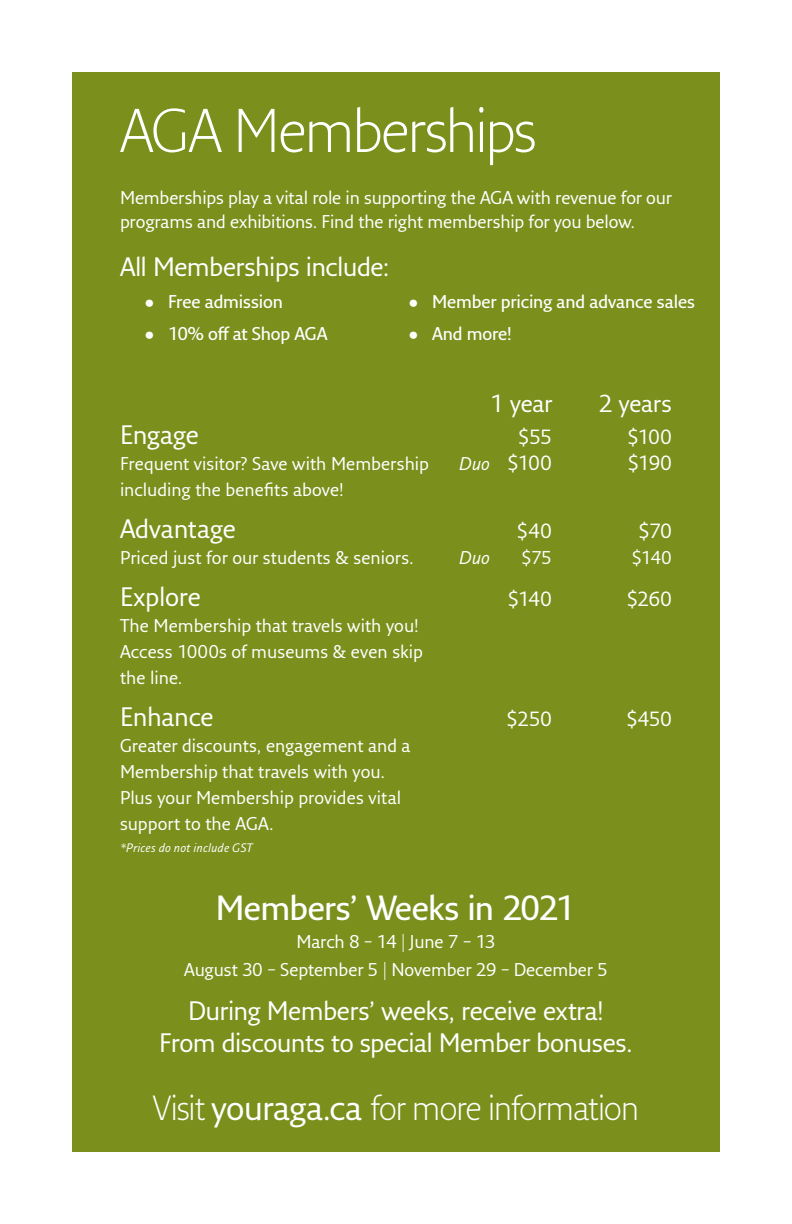
<style>
.page{position:relative;width:792px;height:1224px;background:#fff}
.page>*{position:absolute;margin:0;border:0;box-sizing:border-box;transform-origin:0 0}
.Credit{font:300 60px "Fresco Sans Pro";letter-spacing:-.035em;color:#fff}
.Credit-2{font:300 34px "Fresco Sans Pro";letter-spacing:-.025em;color:#fff}
.Credit-3{font:600 34px "Fresco Sans Pro";letter-spacing:-.02em;color:#fff}
.Credit-4{font:26px/32px "Fresco Sans Pro";letter-spacing:-.02em;color:#fff;text-align:center}
.t1{font:24px "Fresco Sans Pro";letter-spacing:-.015em;color:#fff}
.t2{font:20px "Fresco Sans Pro";letter-spacing:-.025em;color:#fff}
.Credit-5{font:18px/26px "Fresco Sans Pro";letter-spacing:-.005em;color:#fff}
.t3{font:600 18px "Fresco Sans Pro";letter-spacing:-.01em;color:#fff}
.t4{font:italic 18px "Fresco Sans Pro";color:#fff}
.t5{font:italic 12px "Fresco Sans Pro";letter-spacing:.015em;color:#fff}
.s1{font-style:italic;font-size:18px}
.s2{font-weight:400}
</style>
<div class="page">
<div style="left:72px;top:72px;width:648px;height:1080px;background:#7a8f1c"></div>
<p class="Credit" style="left:120px;top:93px;width:418px">AGA Memberships</p>
<p class="Credit-5" style="left:120px;top:185px;width:553px;line-height:24px">Memberships play a vital role in supporting the AGA with revenue for our programs and exhibitions. Find the right membership for you below.</p>
<p class="Credit-4" style="left:120px;top:250px;width:271px">All Memberships include:</p>
<p class="t3" style="left:144px;top:290px;width:141px">• Free admission</p>
<p class="t3" style="left:144px;top:322px;width:185px">• 10% off at Shop AGA</p>
<p class="t3" style="left:408px;top:290px;width:289px">• Member pricing and advance sales</p>
<p class="t3" style="left:408px;top:322px;width:105px">• And more!</p>
<p class="t1" style="left:490px;top:389px;width:64px">1 year</p>
<p class="t1" style="left:599px;top:389px;width:75px">2 years</p>
<p class="Credit-4" style="left:120px;top:418px;width:81px">Engage</p>
<p class="t2" style="left:518px;top:424px;width:36px">$55</p>
<p class="t2" style="left:627px;top:424px;width:46px">$100</p>
<p class="Credit-5" style="left:120px;top:450px;width:310px">Frequent visitor? Save with Membership</p>
<p class="t2" style="left:459px;top:450px;width:94px"><span class="s1">Duo</span> $100</p>
<p class="t2" style="left:628px;top:450px;width:46px">$190</p>
<p class="Credit-5" style="left:120px;top:476px;width:225px">including the benefits above!</p>
<p class="Credit-4" style="left:120px;top:512px;width:118px">Advantage</p>
<p class="t2" style="left:517px;top:518px;width:37px">$40</p>
<p class="t2" style="left:638px;top:518px;width:35px">$70</p>
<p class="Credit-5" style="left:120px;top:544px;width:295px">Priced just for our students &amp; seniors.</p>
<p class="t4" style="left:459px;top:546px;width:32px">Duo</p>
<p class="Credit-5" style="left:521px;top:544px;width:32px">$75</p>
<p class="Credit-5" style="left:632px;top:544px;width:42px">$140</p>
<p class="Credit-4" style="left:120px;top:580px;width:82px">Explore</p>
<p class="t2" style="left:507px;top:586px;width:46px">$140</p>
<p class="t2" style="left:626px;top:586px;width:47px">$260</p>
<p class="Credit-5" style="left:120px;top:612px;width:300px">The Membership that travels with you!</p>
<p class="Credit-5" style="left:120px;top:638px;width:304px">Access 1000s of museums &amp; even skip</p>
<p class="Credit-5" style="left:120px;top:664px;width:64px">the line.</p>
<p class="Credit-4" style="left:120px;top:700px;width:95px">Enhance</p>
<p class="t2" style="left:506px;top:706px;width:47px">$250</p>
<p class="t2" style="left:626px;top:706px;width:47px">$450</p>
<p class="Credit-5" style="left:120px;top:732px;width:292px">Greater discounts, engagement and a<br>Membership that travels with you.<br>Plus your Membership provides vital</p>
<p class="Credit-5" style="left:120px;top:810px;width:155px">support to the AGA.</p>
<p class="t5" style="left:120px;top:840px;width:134px">*Prices do not include GST</p>
<p class="Credit-3" style="left:216px;top:887px;width:362px">Members’ Weeks in 2021</p>
<p class="Credit-5" style="left:296px;top:928px;width:201px">March 8 – 14 | June 7 – 13</p>
<p class="Credit-5" style="left:184px;top:956px;width:425px">August 30 – September 5 | November 29 – December 5</p>
<p class="Credit-4" style="left:159px;top:994px;width:475px">During Members’ weeks, receive extra!<br>From discounts to special Member bonuses.</p>
<p class="Credit-2" style="left:153px;top:1087px;width:488px">Visit <span class="s2">youraga.ca</span> for more information</p>
</div>
